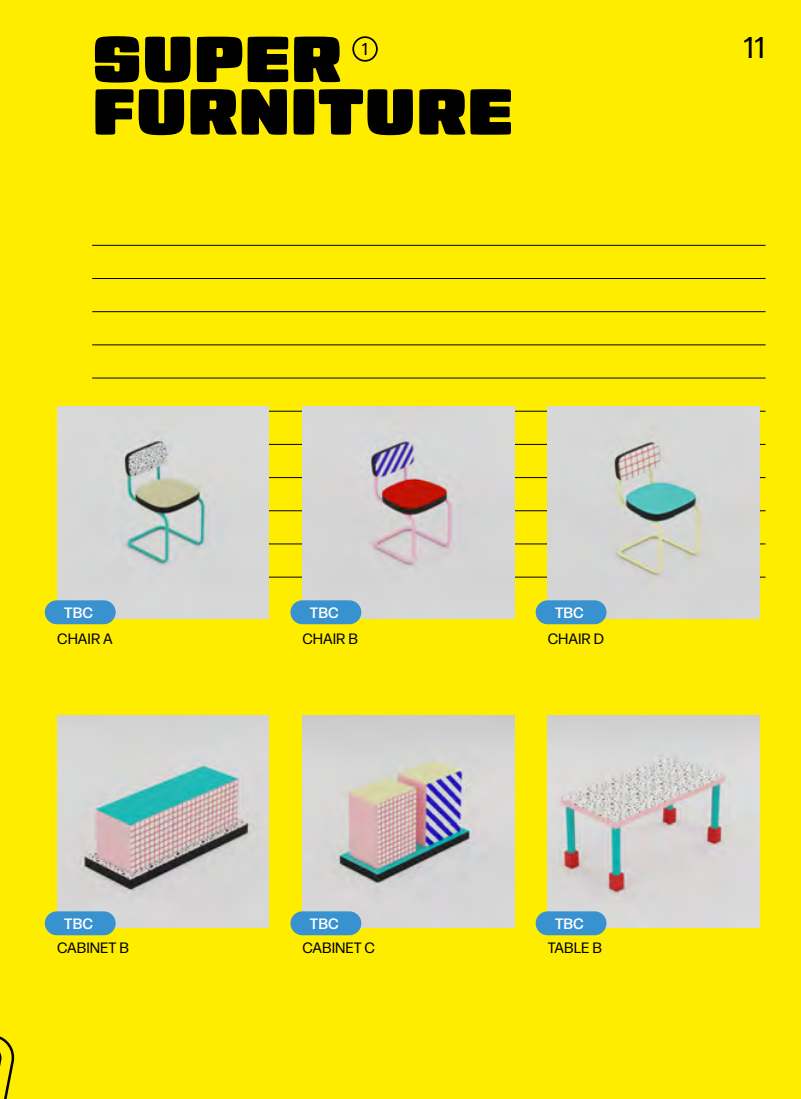
<style>
.page{position:relative;width:801px;height:1099px;background:#fff}
.page>*{position:absolute;margin:0;border:0;box-sizing:border-box;transform-origin:0 0}
.t1{font:65px/52.5px "Gigalypse";color:#000}
.t2{font:30px "Forma DJR Micro";color:#000}
.t3{font:17.25px "Forma DJR Micro";color:#000}
.t4{font:15px "Forma DJR Micro";color:#000}
.t5{font:500 15px "Forma DJR Micro";color:#fff}
</style>
<div class="page">
<div style="left:0;top:0;width:801px;height:1098px;background:#ffed00"></div>
<div style="left:352px;top:36px;width:26px;height:26px;border:2px solid #000;border-radius:50%"></div>
<svg style="left:0;top:1036px;width:15px;height:62px"></svg>
<hr style="left:92px;top:245px;width:673px;height:1px;background:#000">
<hr style="left:92px;top:278px;width:673px;height:1px;background:#000">
<hr style="left:92px;top:311px;width:673px;height:1px;background:#000">
<hr style="left:92px;top:344px;width:673px;height:1px;background:#000">
<hr style="left:92px;top:377px;width:673px;height:1px;background:#000">
<hr style="left:92px;top:411px;width:673px;height:1px;background:#000">
<hr style="left:92px;top:444px;width:673px;height:1px;background:#000">
<hr style="left:92px;top:477px;width:673px;height:1px;background:#000">
<hr style="left:92px;top:510px;width:673px;height:1px;background:#000">
<hr style="left:92px;top:543px;width:673px;height:1px;background:#000">
<hr style="left:92px;top:576px;width:673px;height:1px;background:#000">
<img style="left:57px;top:407px;width:212px;height:211px">
<img style="left:57px;top:715px;width:212px;height:212px">
<img style="left:302px;top:407px;width:212px;height:211px">
<img style="left:302px;top:715px;width:212px;height:212px">
<img style="left:548px;top:407px;width:211px;height:211px">
<img style="left:548px;top:715px;width:211px;height:212px">
<div style="left:45px;top:600px;width:71px;height:24px;background:#3892d0;border-radius:12px"></div>
<div style="left:45px;top:911px;width:71px;height:24px;background:#3892d0;border-radius:12px"></div>
<div style="left:290px;top:600px;width:71px;height:24px;background:#3892d0;border-radius:12px"></div>
<div style="left:290px;top:911px;width:71px;height:24px;background:#3892d0;border-radius:12px"></div>
<div style="left:536px;top:600px;width:70px;height:24px;background:#3892d0;border-radius:12px"></div>
<div style="left:536px;top:911px;width:70px;height:24px;background:#3892d0;border-radius:12px"></div>
<h1 class="t1" style="left:92px;top:33px;width:423px">SUPER<br>FURNITURE</h1>
<p class="t3" style="left:362px;top:38px;width:8px">1</p>
<h2 class="t2" style="left:743px;top:29px;width:23px">11</h2>
<p class="t5" style="left:64px;top:603px;width:30px">TBC</p>
<p class="t5" style="left:310px;top:603px;width:30px">TBC</p>
<p class="t5" style="left:555px;top:603px;width:30px">TBC</p>
<p class="t4" style="left:57px;top:629px;width:57px">CHAIR A</p>
<p class="t4" style="left:302px;top:629px;width:57px">CHAIR B</p>
<p class="t4" style="left:548px;top:629px;width:58px">CHAIR D</p>
<p class="t5" style="left:64px;top:914px;width:30px">TBC</p>
<p class="t5" style="left:310px;top:914px;width:30px">TBC</p>
<p class="t5" style="left:555px;top:914px;width:30px">TBC</p>
<p class="t4" style="left:57px;top:938px;width:73px">CABINET B</p>
<p class="t4" style="left:302px;top:938px;width:74px">CABINET C</p>
<p class="t4" style="left:548px;top:938px;width:56px">TABLE B</p>
</div>
